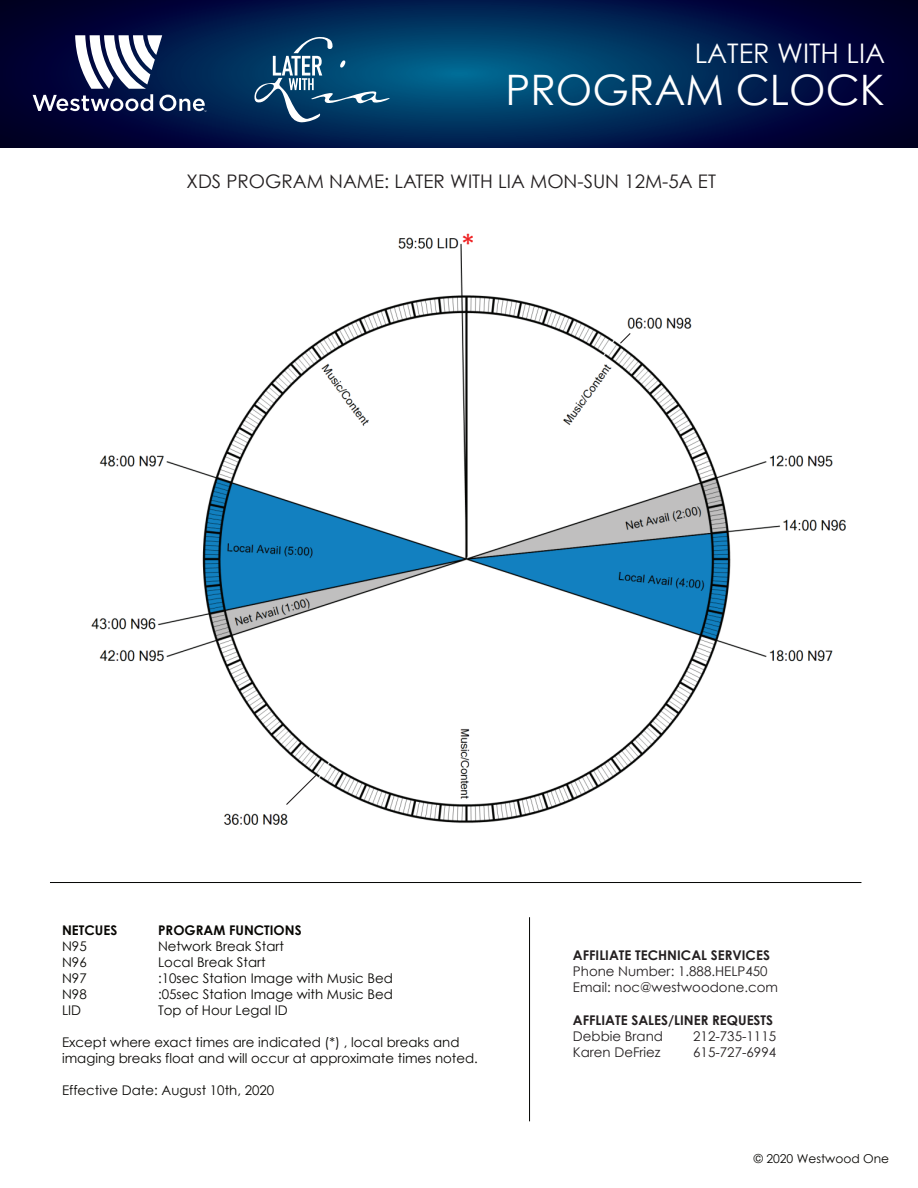
<style>
.page{position:relative;width:918px;height:1188px;background:#fff}
.page>*{position:absolute;margin:0;border:0;box-sizing:border-box;transform-origin:0 0}
.t1{font:42px "Century Gothic";color:#fff}
.t2{font:29.4px "Calibri";color:#ee2123}
.t3{font:27px "Century Gothic";color:#fff}
.t4{font:18.75px "Century Gothic";color:#231f20}
.t5{font:13.35px/16px "Century Gothic";color:#080704}
.t6{font:13.35px/16px "Century Gothic";color:#231f20}
.t7{font:700 13.35px "Century Gothic";color:#231f20}
.t8{font:700 13.35px "Century Gothic";color:#080704}
.t9{font:12.15px "Century Gothic";color:#080704}
</style>
<div class="page">
<img style="left:91px;top:237px;width:771px;height:885px">
<svg style="left:619px;top:332px;width:13px;height:13px"></svg>
<svg style="left:285px;top:774px;width:33px;height:32px"></svg>
<svg style="left:0;top:0;width:918px;height:147px;background:#001e4d"></svg>
<svg style="left:33px;top:35px;width:173px;height:77px"></svg>
<hr style="left:529px;top:917px;width:1px;height:204px;background:#040503">
<hr style="left:50px;top:882px;width:811px;height:1px;background:#040503">
<svg style="left:254px;top:36px;width:136px;height:87px;background:#20577d"></svg>
<h3 class="t3" style="left:695px;top:37px;width:192px">LATER WITH LIA</h3>
<h1 class="t1" style="left:505px;top:64px;width:381px">PROGRAM CLOCK</h1>
<h3 class="t4" style="left:187px;top:169px;width:531px">XDS PROGRAM NAME: LATER WITH LIA MON-SUN 12M-5A ET</h3>
<h2 class="t2" style="left:461px;top:226px;width:16px">*</h2>
<p class="t8" style="left:62px;top:922px;width:57px">NETCUES</p>
<p class="t8" style="left:158px;top:922px;width:145px">PROGRAM FUNCTIONS</p>
<p class="t5" style="left:62px;top:938px;width:26px">N95</p>
<p class="t5" style="left:158px;top:938px;width:127px">Network Break Start</p>
<p class="t5" style="left:62px;top:954px;width:26px">N96</p>
<p class="t5" style="left:158px;top:954px;width:109px">Local Break Start</p>
<p class="t5" style="left:62px;top:970px;width:26px">N97</p>
<p class="t5" style="left:158px;top:970px;width:236px">:10sec Station Image with Music Bed</p>
<p class="t5" style="left:62px;top:986px;width:26px">N98</p>
<p class="t5" style="left:158px;top:986px;width:236px">:05sec Station Image with Music Bed</p>
<p class="t5" style="left:62px;top:1002px;width:21px">LID</p>
<p class="t5" style="left:158px;top:1002px;width:131px">Top of Hour Legal ID</p>
<p class="t5" style="left:62px;top:1034px;width:417px">Except where exact times are indicated (*) , local breaks and imaging breaks float and will occur at approximate times noted.</p>
<p class="t5" style="left:62px;top:1082px;width:214px">Effective Date: August 10th, 2020</p>
<p class="t7" style="left:573px;top:947px;width:199px">AFFILIATE TECHNICAL SERVICES</p>
<p class="t6" style="left:573px;top:963px;width:207px">Phone Number: 1.888.HELP450<br>Email: noc@westwoodone.com</p>
<p class="t7" style="left:573px;top:1011px;width:202px">AFFLIATE SALES/LINER REQUESTS</p>
<p class="t6" style="left:573px;top:1028px;width:92px">Debbie Brand</p>
<p class="t6" style="left:693px;top:1028px;width:84px">212-735-1115</p>
<p class="t6" style="left:573px;top:1044px;width:89px">Karen DeFriez</p>
<p class="t6" style="left:693px;top:1044px;width:84px">615-727-6994</p>
<p class="t9" style="left:754px;top:1151px;width:137px">© 2020 Westwood One</p>
</div>
